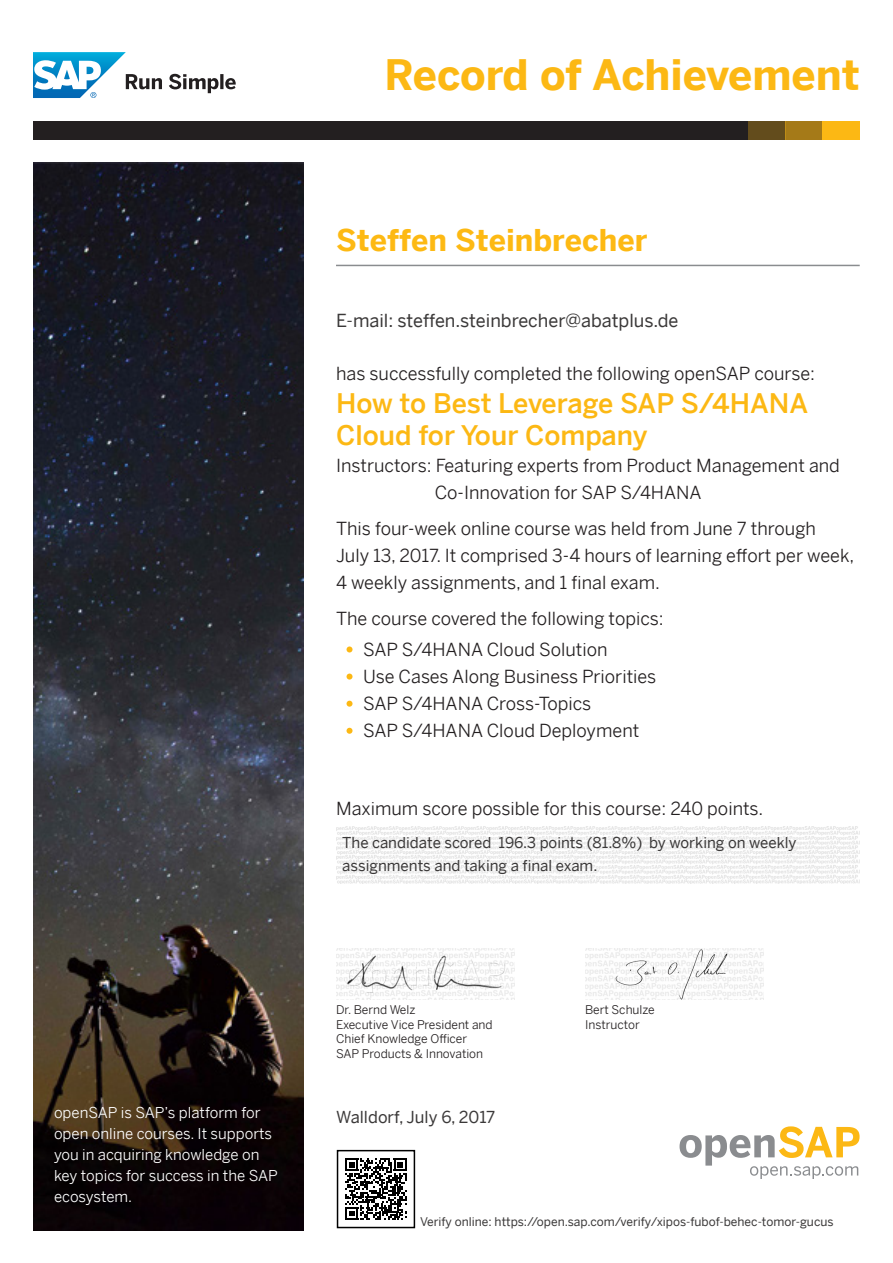
<style>
.page{position:relative;width:893px;height:1263px;background:#fff}
.page>*{position:absolute;margin:0;border:0;box-sizing:border-box;transform-origin:0 0}
.t1{font:700 42px "Benton Sans";color:#fcb814}
.t2{font:700 30px "Benton Sans";color:#fdb913}
.t3{font:500 27px/32.4px "Benton Sans";color:#fcb814}
.t4{font:18px/27px "Benton Sans";color:#231f20}
.t5{font:18px "Benton Sans";color:#3b3939}
.t6{font:16.5px "Benton Sans";color:#3b3939}
.t7{font:15px/21px "Benton Sans";color:#fff}
.t8{font:15px/22.5px "Benton Sans";color:#3b3939}
.t9{font:12px "Benton Sans";color:#231f20}
.t10{font:12px "Benton Sans";color:#3b3939}
</style>
<div class="page">
<img style="left:33px;top:163px;width:270px;height:1068px">
<hr style="left:336px;top:265px;width:524px;height:1px;background:#8a8c8f">
<svg style="left:346px;top:646px;width:6px;height:6px"></svg>
<svg style="left:346px;top:701px;width:6px;height:6px"></svg>
<svg style="left:346px;top:674px;width:6px;height:6px"></svg>
<svg style="left:346px;top:728px;width:6px;height:6px"></svg>
<img style="left:336px;top:826px;width:524px;height:57px">
<img style="left:336px;top:948px;width:178px;height:51px">
<img style="left:585px;top:948px;width:179px;height:51px">
<svg style="left:679px;top:1126px;width:181px;height:53px"></svg>
<svg style="left:33px;top:52px;width:203px;height:46px"></svg>
<div style="left:33px;top:121px;width:827px;height:18px;background:#231f20"></div>
<div style="left:823px;top:121px;width:37px;height:18px;background:#fcb814"></div>
<div style="left:785px;top:121px;width:38px;height:18px;background:#a57a18"></div>
<div style="left:748px;top:121px;width:37px;height:18px;background:#634c1c"></div>
<div style="left:337px;top:1150px;width:78px;height:78px;border:2px solid #000"></div>
<svg style="left:345px;top:1158px;width:62px;height:62px"></svg>
<p class="t7" style="left:54px;top:1100px;width:225px">openSAP is SAP’s platform for open online courses. It supports you in acquiring knowledge on key topics for success in the SAP ecosystem.</p>
<p class="t1" style="left:384px;top:38px;width:477px">Record of Achievement</p>
<h2 class="t2" style="left:336px;top:227px;width:313px">Steffen Steinbrecher</h2>
<p class="t5" style="left:336px;top:314px;width:344px">E-mail: steffen.steinbrecher@abatplus.de</p>
<p class="t4" style="left:336px;top:358px;width:481px">has successfully completed the following openSAP course:</p>
<p class="t3" style="left:336px;top:383px;width:474px">How to Best Leverage SAP S/4HANA<br>Cloud for Your Company</p>
<p class="t4" style="left:435px;top:450px;width:407px;text-indent:-99px">Instructors: Featuring experts from Product Management and<br>Co-Innovation for SAP S/4HANA</p>
<p class="t4" style="left:336px;top:512px;width:481px">This four-week online course was held from June 7 through</p>
<p class="t4" style="left:336px;top:539px;width:520px">July 13, 2017. It comprised 3-4 hours of learning effort per week,<br>4 weekly assignments, and 1 final exam.</p>
<p class="t4" style="left:336px;top:602px;width:329px">The course covered the following topics:</p>
<p class="t4" style="left:363px;top:634px;width:246px">SAP S/4HANA Cloud Solution</p>
<p class="t4" style="left:363px;top:661px;width:295px">Use Cases Along Business Priorities</p>
<p class="t4" style="left:363px;top:688px;width:230px">SAP S/4HANA Cross-Topics</p>
<p class="t4" style="left:363px;top:715px;width:278px">SAP S/4HANA Cloud Deployment</p>
<p class="t4" style="left:336px;top:793px;width:429px">Maximum score possible for this course: 240 points.</p>
<p class="t8" style="left:342px;top:833px;width:456px">The candidate scored 196.3 points (81.8%) by working on weekly assignments and taking a final exam.</p>
<p class="t9" style="left:336px;top:1000px;width:81px">Dr. Bernd Welz</p>
<p class="t9" style="left:336px;top:1014px;width:158px">Executive Vice President and</p>
<p class="t9" style="left:336px;top:1029px;width:133px">Chief Knowledge Officer</p>
<p class="t9" style="left:336px;top:1043px;width:149px">SAP Products &amp; Innovation</p>
<p class="t6" style="left:336px;top:1110px;width:161px">Walldorf, July 6, 2017</p>
<p class="t9" style="left:585px;top:1000px;width:71px">Bert Schulze</p>
<p class="t9" style="left:585px;top:1014px;width:56px">Instructor</p>
<p class="t10" style="left:420px;top:1217px;width:415px">Verify online: https://open.sap.com/verify/xipos-fubof-behec-tomor-gucus</p>
</div>
